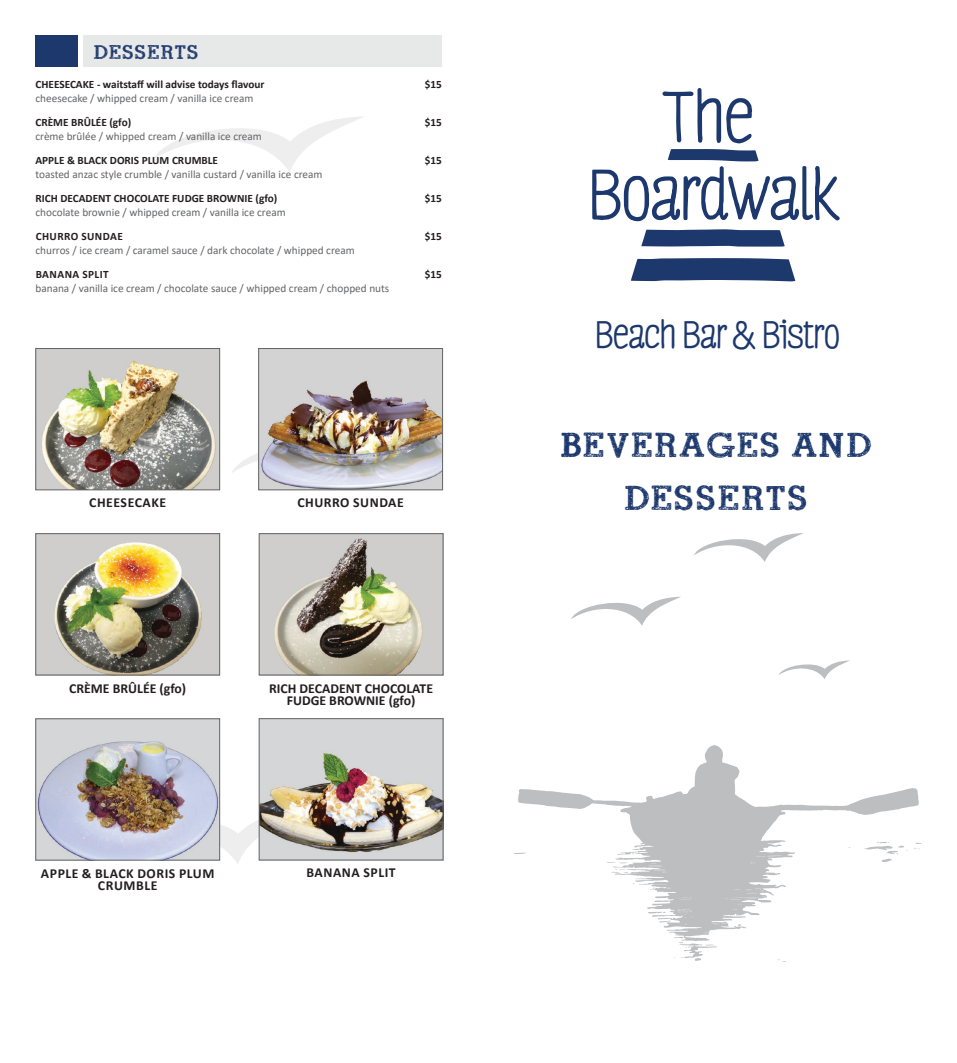
<style>
.page{position:relative;width:957px;height:1063px;background:#fff}
.page>*{position:absolute;margin:0;border:0;box-sizing:border-box;transform-origin:0 0}
.t1{font:43.75px "ROADMOVIE";color:#1d386d}
.t2{font:700 38.25px "Four Seasons Essential";color:#1d386d}
.t3{font:25px "ROADMOVIE";color:#1d386d}
.t4{font:700 13.75px/12.5px "Calibri";letter-spacing:.03em;color:#231f20;text-align:center}
.t5{font:700 13.75px/12.5px "Calibri";color:#231f20;text-align:center}
.t6{font:11.25px "Calibri";color:#636466}
.t7{font:700 11.25px "Calibri";color:#231f20}
.t8{font:700 11.25px "Calibri";letter-spacing:.04em;color:#231f20}
</style>
<div class="page">
<svg style="left:154px;top:117px;width:208px;height:55px"></svg>
<svg style="left:232px;top:453px;width:26px;height:20px"></svg>
<svg style="left:631px;top:258px;width:164px;height:23px"></svg>
<svg style="left:641px;top:229px;width:143px;height:18px"></svg>
<svg style="left:592px;top:88px;width:248px;height:133px"></svg>
<svg style="left:674px;top:942px;width:43px;height:19px"></svg>
<svg style="left:594px;top:745px;width:324px;height:196px"></svg>
<svg style="left:518px;top:789px;width:76px;height:20px"></svg>
<svg style="left:779px;top:660px;width:71px;height:19px"></svg>
<svg style="left:571px;top:596px;width:110px;height:30px"></svg>
<svg style="left:694px;top:533px;width:110px;height:29px"></svg>
<svg style="left:101px;top:807px;width:212px;height:57px"></svg>
<div style="left:35px;top:35px;width:43px;height:32px;background:#1d386d"></div>
<div style="left:84px;top:35px;width:358px;height:32px;background:#e7e8e8"></div>
<img style="left:38px;top:535px;width:180px;height:138px">
<div style="left:36px;top:533px;width:184px;height:142px;border:1px solid #636466"></div>
<img style="left:37px;top:720px;width:181px;height:138px">
<div style="left:35px;top:718px;width:185px;height:142px;border:1px solid #636466"></div>
<img style="left:261px;top:535px;width:180px;height:138px">
<div style="left:259px;top:533px;width:184px;height:142px;border:1px solid #636466"></div>
<img style="left:261px;top:720px;width:180px;height:138px">
<div style="left:259px;top:718px;width:184px;height:142px;border:1px solid #636466"></div>
<img style="left:38px;top:350px;width:180px;height:138px">
<div style="left:36px;top:348px;width:184px;height:142px;border:1px solid #636466"></div>
<img style="left:260px;top:350px;width:181px;height:138px">
<div style="left:258px;top:348px;width:185px;height:142px;border:1px solid #636466"></div>
<p class="t3" style="left:94px;top:39px;width:107px">DESSERTS</p>
<p class="t7" style="left:35px;top:76px;width:230px">CHEESECAKE - waitstaff will advise todays flavour</p>
<p class="t7" style="left:425px;top:76px;width:19px">$15</p>
<p class="t6" style="left:35px;top:90px;width:219px">cheesecake / whipped cream / vanilla ice cream</p>
<p class="t7" style="left:35px;top:114px;width:97px">CRÈME BRÛLÉE (gfo)</p>
<p class="t7" style="left:425px;top:114px;width:19px">$15</p>
<p class="t6" style="left:35px;top:128px;width:228px">crème brûlée / whipped cream / vanilla ice cream</p>
<p class="t7" style="left:35px;top:152px;width:184px">APPLE &amp; BLACK DORIS PLUM CRUMBLE</p>
<p class="t7" style="left:425px;top:152px;width:19px">$15</p>
<p class="t6" style="left:35px;top:166px;width:289px">toasted anzac style crumble / vanilla custard / vanilla ice cream</p>
<p class="t7" style="left:35px;top:191px;width:243px">RICH DECADENT CHOCOLATE FUDGE BROWNIE (gfo)</p>
<p class="t7" style="left:425px;top:191px;width:19px">$15</p>
<p class="t6" style="left:35px;top:204px;width:252px">chocolate brownie / whipped cream / vanilla ice cream</p>
<p class="t8" style="left:36px;top:229px;width:89px">CHURRO SUNDAE</p>
<p class="t7" style="left:425px;top:229px;width:19px">$15</p>
<p class="t6" style="left:35px;top:243px;width:321px">churros / ice cream / caramel sauce / dark chocolate / whipped cream</p>
<p class="t8" style="left:36px;top:267px;width:75px">BANANA SPLIT</p>
<p class="t7" style="left:425px;top:267px;width:19px">$15</p>
<p class="t6" style="left:35px;top:281px;width:355px">banana / vanilla ice cream / chocolate sauce / whipped cream / chopped nuts</p>
<p class="t4" style="left:89px;top:496px;width:78px">CHEESECAKE</p>
<p class="t4" style="left:297px;top:496px;width:108px">CHURRO SUNDAE</p>
<p class="t5" style="left:69px;top:682px;width:119px">CRÈME BRÛLÉE (gfo)</p>
<p class="t5" style="left:269px;top:682px;width:165px">RICH DECADENT CHOCOLATE<br>FUDGE BROWNIE (gfo)</p>
<p class="t4" style="left:41px;top:867px;width:175px">APPLE &amp; BLACK DORIS PLUM<br>CRUMBLE</p>
<p class="t4" style="left:306px;top:866px;width:91px">BANANA SPLIT</p>
<p class="t2" style="left:595px;top:311px;width:246px">Beach Bar &amp; Bistro</p>
<p class="t1" style="left:561px;top:422px;width:314px">BEVERAGES AND</p>
<p class="t1" style="left:625px;top:475px;width:187px">DESSERTS</p>
</div>
